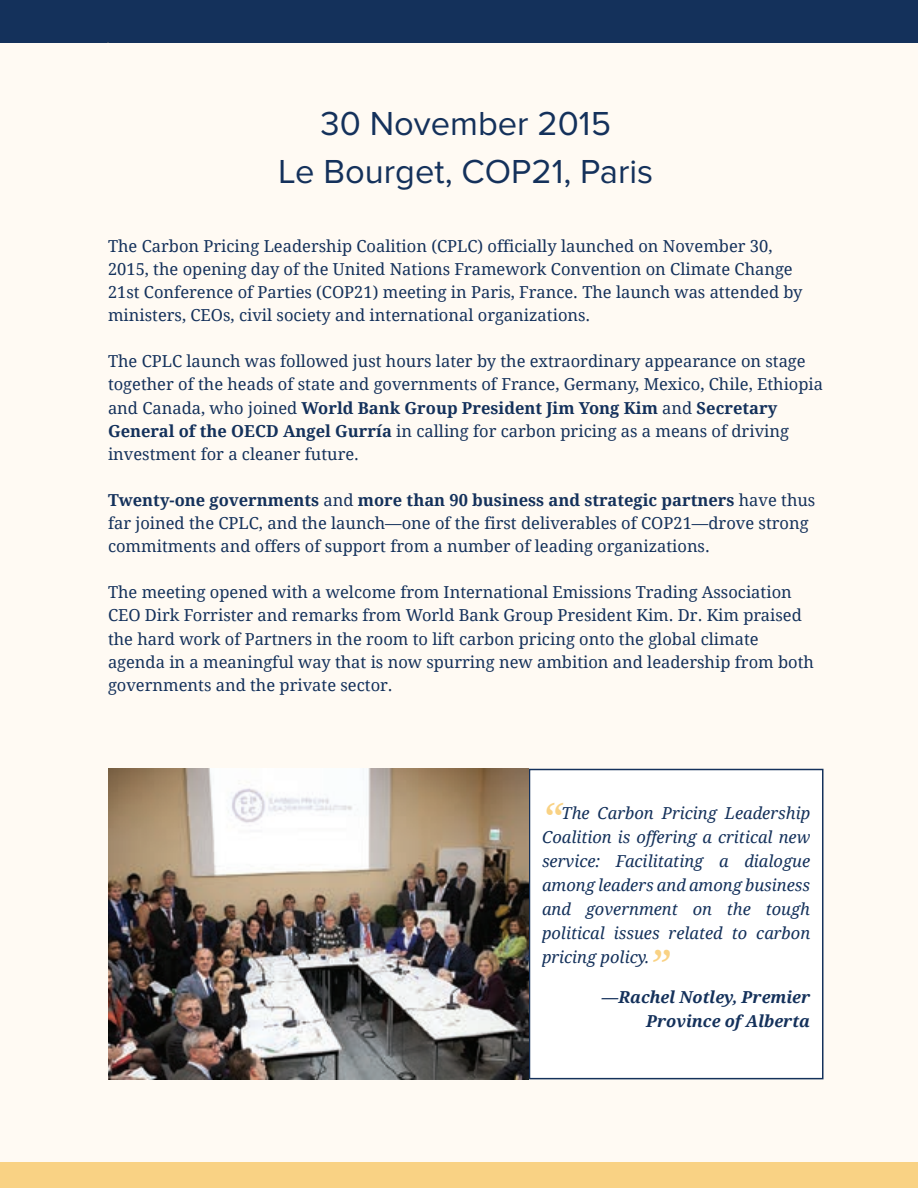
<style>
.page{position:relative;width:918px;height:1188px;background:#fff}
.page>*{position:absolute;margin:0;border:0;box-sizing:border-box;transform-origin:0 0}
.t1{font:italic 43.5px "Droid Serif";color:#f9d284}
.t2{font:34.5px/48px "Proxima Nova";color:#14315b;text-align:center}
.t3{font:16.5px/23.2px "Droid Serif";color:#14315b}
.t4{font:italic 16.5px/24px "Droid Serif";color:#14315b;text-align:justify}
.t5{font:italic 700 16.5px/24px "Droid Serif";color:#14315b;text-align:right}
.s1{font-weight:700}
</style>
<div class="page">
<div style="left:0;top:1162px;width:918px;height:26px;background:#f9d284"></div>
<div style="left:0;top:0;width:918px;height:43px;background:#14315b"></div>
<div style="left:0;top:43px;width:918px;height:1119px;background:#fffaf3"></div>
<div style="left:529px;top:769px;width:295px;height:310px;background:#fff;border:2px solid #14315b"></div>
<img style="left:109px;top:769px;width:420px;height:310px">
<h2 class="t2" style="left:278px;top:100px;width:376px">30 November 2015<br>Le Bourget, COP21, Paris</h2>
<p class="t3" style="left:108px;top:234px;width:696px">The Carbon Pricing Leadership Coalition (CPLC) officially launched on November 30, 2015, the opening day of the United Nations Framework Convention on Climate Change 21st Conference of Parties (COP21) meeting in Paris, France. The launch was attended by ministers, CEOs, civil society and international organizations.</p>
<p class="t3" style="left:108px;top:350px;width:717px">The CPLC launch was followed just hours later by the extraordinary appearance on stage together of the heads of state and governments of France, Germany, Mexico, Chile, Ethiopia and Canada, who joined <span class="s1">World Bank Group President Jim Yong Kim</span> and <span class="s1">Secretary General of the OECD Angel Gurría</span> in calling for carbon pricing as a means of driving investment for a cleaner future.</p>
<p class="t3" style="left:108px;top:488px;width:709px"><span class="s1">Twenty-one governments</span> and <span class="s1">more than 90 business and strategic partners</span> have thus far joined the CPLC, and the launch—one of the first deliverables of COP21—drove strong commitments and offers of support from a number of leading organizations.</p>
<p class="t3" style="left:108px;top:581px;width:708px">The meeting opened with a welcome from International Emissions Trading Association CEO Dirk Forrister and remarks from World Bank Group President Kim. Dr. Kim praised the hard work of Partners in the room to lift carbon pricing onto the global climate agenda in a meaningful way that is now spurring new ambition and leadership from both governments and the private sector.</p>
<h1 class="t1" style="left:542px;top:793px;width:21px">“</h1>
<p class="t4" style="left:542px;top:801px;width:270px;text-indent:20px">The Carbon Pricing Leadership Coalition is offering a critical new service: Facilitating a dialogue among leaders and among business and government on the tough political issues related to carbon pricing policy.</p>
<h1 class="t1" style="left:650px;top:940px;width:21px">”</h1>
<p class="t5" style="left:602px;top:986px;width:210px">—Rachel Notley, Premier<br>Province of Alberta</p>
</div>
